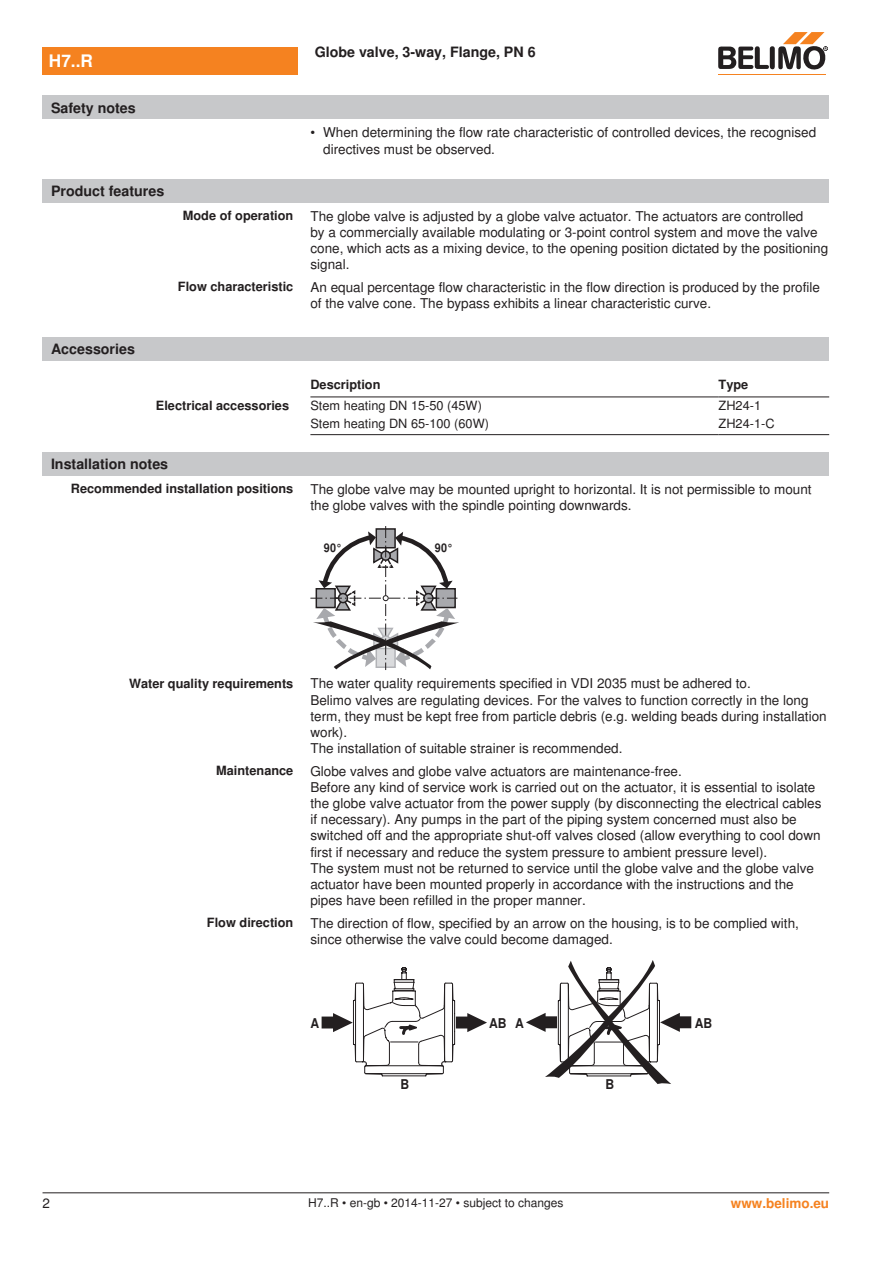
<style>
.page{position:relative;width:893px;height:1263px;background:#fff}
.page>*{position:absolute;margin:0;border:0;box-sizing:border-box;transform-origin:0 0}
.t1{font:700 17.25px "Nimbus Sans BEL";color:#fff}
.t2{font:700 14.25px "Nimbus Sans BEL";color:#231f20}
.Bulletpoints_1_5mm_A{font:13.5px/16.2px "Nimbus Sans BEL";color:#231f20}
.Rechtsbündig_Footer{font:700 13.5px "Nimbus Sans BEL";color:#f58220}
.t3{font:700 13.5px "Nimbus Sans BEL";color:#231f20;scale:.9 1}
.Rechtsbündig{font:700 12.75px "Nimbus Sans BEL";color:#231f20}
.Tabellentext_1mm{font:12.75px "Nimbus Sans BEL";color:#231f20}
.Tabellenkopf_rechtsb{font:700 12.75px "Nimbus Sans BEL";color:#231f20}
.Tabellenkopf{font:700 12.75px "Nimbus Sans BEL";color:#231f20}
.Footer_EU_center{font:12px "Nimbus Sans BEL";color:#231f20}
.t4{font:700 12px "Nimbus Sans BEL";color:#231f20;scale:.9 1}
</style>
<div class="page">
<div style="left:43px;top:179px;width:786px;height:23px;background:#c7c8ca"></div>
<div style="left:43px;top:337px;width:786px;height:24px;background:#c7c8ca"></div>
<hr style="left:310px;top:397px;width:409px;height:1px;background:#231f20">
<hr style="left:719px;top:397px;width:110px;height:1px;background:#231f20">
<hr style="left:310px;top:434px;width:409px;height:1px;background:#231f20">
<hr style="left:719px;top:434px;width:110px;height:1px;background:#231f20">
<div style="left:43px;top:452px;width:786px;height:23px;background:#c7c8ca"></div>
<svg style="left:310px;top:526px;width:149px;height:144px"></svg>
<svg style="left:466px;top:1013px;width:21px;height:19px"></svg>
<div style="left:456px;top:1016px;width:16px;height:12px;background:#231f20"></div>
<svg style="left:331px;top:967px;width:125px;height:110px"></svg>
<div style="left:322px;top:1016px;width:16px;height:12px;background:#231f20"></div>
<div style="left:675px;top:1016px;width:16px;height:12px;background:#231f20"></div>
<svg style="left:526px;top:960px;width:155px;height:124px"></svg>
<div style="left:43px;top:47px;width:255px;height:27px;background:#f58220"></div>
<hr style="left:718px;top:74px;width:107px;height:1px;background:#f58220">
<svg style="left:718px;top:32px;width:110px;height:38px"></svg>
<div style="left:43px;top:96px;width:786px;height:23px;background:#c7c8ca"></div>
<hr style="left:43px;top:1192px;width:786px;height:1px;background:#231f20">
<p class="t1" style="left:49px;top:51px;width:46px">H7..R</p>
<p class="t2" style="left:51px;top:99px;width:86px">Safety notes</p>
<p class="t2" style="left:51px;top:182px;width:115px">Product features</p>
<p class="t2" style="left:51px;top:341px;width:85px">Accessories</p>
<p class="t2" style="left:315px;top:44px;width:222px">Globe valve, 3-way, Flange, PN 6</p>
<p class="Bulletpoints_1_5mm_A" style="left:323px;top:125px;width:494px;text-indent:-13px">• When determining the flow rate characteristic of controlled devices, the recognised directives must be observed.</p>
<p class="Rechtsbündig" style="left:183px;top:208px;width:112px">Mode of operation</p>
<p class="Bulletpoints_1_5mm_A" style="left:310px;top:208px;width:519px">The globe valve is adjusted by a globe valve actuator. The actuators are controlled<br>by a commercially available modulating or 3-point control system and move the valve cone, which acts as a mixing device, to the opening position dictated by the positioning signal.</p>
<p class="Rechtsbündig" style="left:178px;top:279px;width:117px">Flow characteristic</p>
<p class="Bulletpoints_1_5mm_A" style="left:310px;top:279px;width:511px">An equal percentage flow characteristic in the flow direction is produced by the profile of the valve cone. The bypass exhibits a linear characteristic curve.</p>
<p class="Tabellenkopf" style="left:310px;top:377px;width:72px">Description</p>
<p class="Tabellenkopf" style="left:719px;top:377px;width:31px">Type</p>
<p class="Tabellenkopf_rechtsb" style="left:156px;top:397px;width:135px">Electrical accessories</p>
<p class="Tabellentext_1mm" style="left:310px;top:398px;width:173px">Stem heating DN 15-50 (45W)</p>
<p class="Tabellentext_1mm" style="left:719px;top:398px;width:44px">ZH24-1</p>
<p class="Tabellentext_1mm" style="left:310px;top:416px;width:180px">Stem heating DN 65-100 (60W)</p>
<p class="Tabellentext_1mm" style="left:719px;top:416px;width:57px">ZH24-1-C</p>
<p class="t2" style="left:51px;top:455px;width:119px">Installation notes</p>
<p class="Rechtsbündig" style="left:71px;top:481px;width:224px">Recommended installation positions</p>
<p class="Bulletpoints_1_5mm_A" style="left:310px;top:481px;width:503px">The globe valve may be mounted upright to horizontal. It is not permissible to mount the globe valves with the spindle pointing downwards.</p>
<p class="t4" style="left:324px;top:540px;width:22px">90°</p>
<p class="t4" style="left:435px;top:540px;width:22px">90°</p>
<p class="Rechtsbündig" style="left:129px;top:676px;width:166px">Water quality requirements</p>
<p class="Bulletpoints_1_5mm_A" style="left:310px;top:676px;width:442px">The water quality requirements specified in VDI 2035 must be adhered to.</p>
<p class="Bulletpoints_1_5mm_A" style="left:310px;top:692px;width:518px">Belimo valves are regulating devices. For the valves to function correctly in the long term, they must be kept free from particle debris (e.g. welding beads during installation work).</p>
<p class="Bulletpoints_1_5mm_A" style="left:310px;top:741px;width:314px">The installation of suitable strainer is recommended.</p>
<p class="Rechtsbündig" style="left:216px;top:763px;width:79px">Maintenance</p>
<p class="Bulletpoints_1_5mm_A" style="left:310px;top:763px;width:373px">Globe valves and globe valve actuators are maintenance-free.</p>
<p class="Bulletpoints_1_5mm_A" style="left:310px;top:779px;width:512px">Before any kind of service work is carried out on the actuator, it is essential to isolate the globe valve actuator from the power supply (by disconnecting the electrical cables if necessary). Any pumps in the part of the piping system concerned must also be switched off and the appropriate shut-off valves closed (allow everything to cool down first if necessary and reduce the system pressure to ambient pressure level).</p>
<p class="Bulletpoints_1_5mm_A" style="left:310px;top:860px;width:505px">The system must not be returned to service until the globe valve and the globe valve actuator have been mounted properly in accordance with the instructions and the pipes have been refilled in the proper manner.</p>
<p class="Rechtsbündig" style="left:207px;top:915px;width:88px">Flow direction</p>
<p class="Bulletpoints_1_5mm_A" style="left:310px;top:915px;width:490px">The direction of flow, specified by an arrow on the housing, is to be complied with, since otherwise the valve could become damaged.</p>
<p class="t3" style="left:310px;top:1014px;width:11px">A</p>
<p class="t3" style="left:489px;top:1014px;width:21px">AB</p>
<p class="t3" style="left:515px;top:1014px;width:11px">A</p>
<p class="t3" style="left:695px;top:1014px;width:21px">AB</p>
<p class="t3" style="left:400px;top:1075px;width:11px">B</p>
<p class="t3" style="left:605px;top:1075px;width:11px">B</p>
<p class="Bulletpoints_1_5mm_A" style="left:43px;top:1196px;width:9px">2</p>
<p class="Footer_EU_center" style="left:308px;top:1196px;width:257px">H7..R • en-gb • 2014-11-27 • subject to changes</p>
<p class="Rechtsbündig_Footer" style="left:731px;top:1195px;width:100px">www.belimo.eu</p>
</div>
